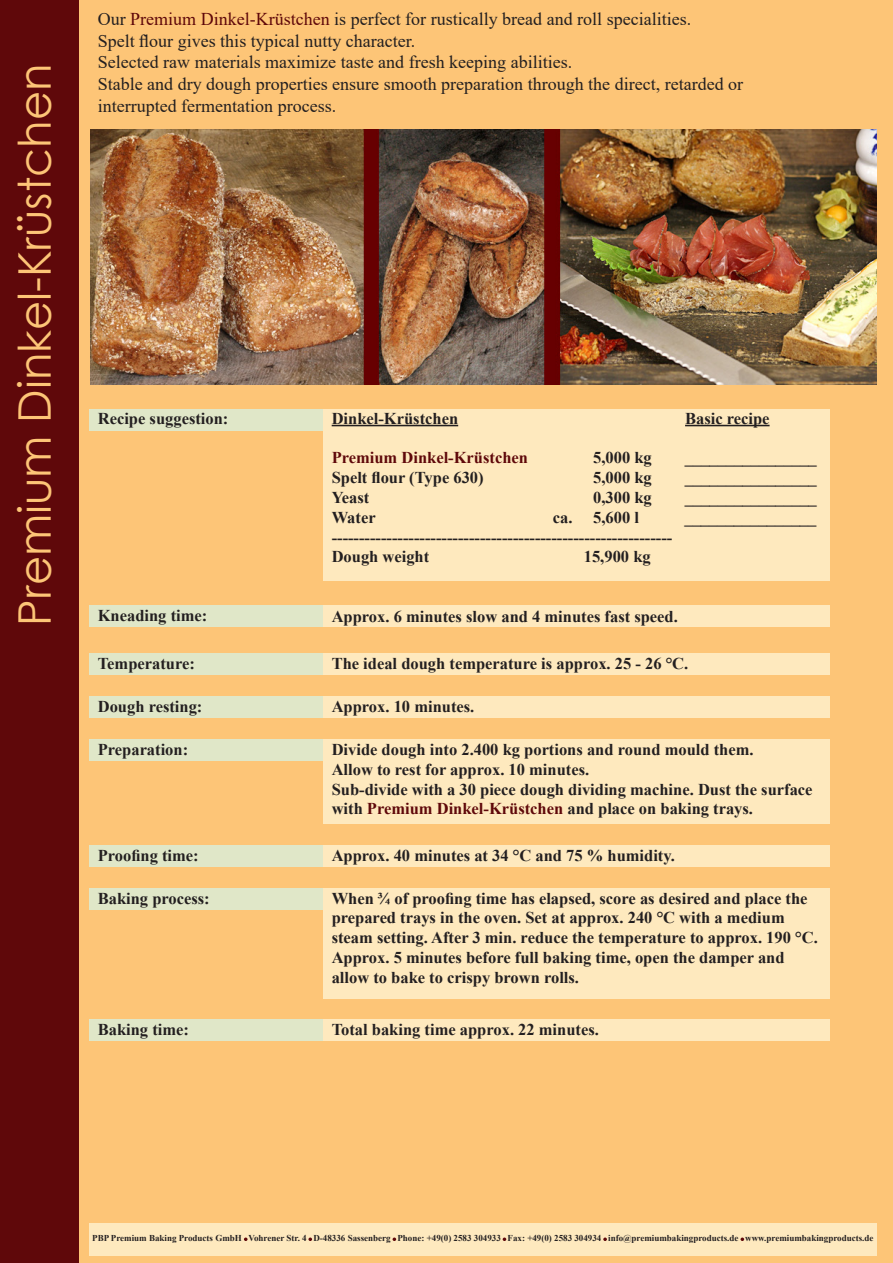
<style>
.page{position:relative;width:893px;height:1263px;background:#fff}
.page>*{position:absolute;margin:0;border:0;box-sizing:border-box;transform-origin:0 0}
.t1{font:45px "Century Gothic";color:#fdc577}
.t2{font:18px "Times New Roman";color:#231f20}
.t3{font:700 16.5px/19.8px "Times New Roman";color:#231f20}
.t4{font:700 16.5px "Times New Roman";color:#5f080a}
.t5{font:700 9px "Times New Roman";color:#231f20}
.s1{color:#5f080a}
</style>
<div class="page">
<div style="left:77px;top:0;width:816px;height:1263px;background:#fdc577"></div>
<div style="left:89px;top:697px;width:234px;height:21px;background:#e0e7c8"></div>
<div style="left:323px;top:606px;width:506px;height:21px;background:#fee9be"></div>
<div style="left:323px;top:697px;width:506px;height:21px;background:#fee9be"></div>
<div style="left:89px;top:654px;width:234px;height:21px;background:#e0e7c8"></div>
<div style="left:323px;top:654px;width:506px;height:21px;background:#fee9be"></div>
<div style="left:89px;top:739px;width:234px;height:22px;background:#e0e7c8"></div>
<div style="left:323px;top:739px;width:506px;height:84px;background:#fee9be"></div>
<div style="left:89px;top:845px;width:234px;height:21px;background:#e0e7c8"></div>
<div style="left:323px;top:845px;width:506px;height:21px;background:#fee9be"></div>
<div style="left:89px;top:888px;width:234px;height:21px;background:#e0e7c8"></div>
<div style="left:323px;top:888px;width:506px;height:110px;background:#fee9be"></div>
<div style="left:89px;top:1020px;width:234px;height:21px;background:#e0e7c8"></div>
<div style="left:323px;top:1020px;width:506px;height:21px;background:#fee9be"></div>
<div style="left:0;top:0;width:79px;height:1263px;background:#5f080a"></div>
<img style="left:90px;top:130px;width:787px;height:255px">
<div style="left:89px;top:1223px;width:787px;height:32px;background:#fee9be"></div>
<svg style="left:244px;top:1237px;width:4px;height:4px"></svg>
<svg style="left:308px;top:1237px;width:4px;height:4px"></svg>
<svg style="left:393px;top:1237px;width:3px;height:4px"></svg>
<svg style="left:503px;top:1237px;width:3px;height:4px"></svg>
<svg style="left:603px;top:1237px;width:4px;height:4px"></svg>
<svg style="left:740px;top:1237px;width:4px;height:4px"></svg>
<div style="left:323px;top:410px;width:506px;height:171px;background:#fee9be"></div>
<hr style="left:332px;top:425px;width:126px;height:1px;background:#231f20">
<hr style="left:685px;top:425px;width:85px;height:1px;background:#231f20">
<div style="left:89px;top:410px;width:234px;height:21px;background:#e0e7c8"></div>
<div style="left:89px;top:606px;width:234px;height:21px;background:#e0e7c8"></div>
<p class="t1" style="left:3px;top:626px;width:563px;rotate:-90deg">Premium Dinkel-Krüstchen</p>
<p class="t2" style="left:98px;top:6px;width:595px">Our <span class="s1">Premium Dinkel-Krüstchen</span> is perfect for rustically bread and roll specialities.</p>
<p class="t2" style="left:98px;top:28px;width:319px">Spelt flour gives this typical nutty character.</p>
<p class="t2" style="left:98px;top:50px;width:476px">Selected raw materials maximize taste and fresh keeping abilities.</p>
<p class="t2" style="left:98px;top:71px;width:647px">Stable and dry dough properties ensure smooth preparation through the direct, retarded or</p>
<p class="t2" style="left:98px;top:93px;width:240px">interrupted fermentation process.</p>
<p class="t3" style="left:98px;top:408px;width:132px">Recipe suggestion:</p>
<p class="t3" style="left:98px;top:605px;width:111px">Kneading time:</p>
<p class="t3" style="left:332px;top:408px;width:128px">Dinkel-Krüstchen</p>
<p class="t3" style="left:685px;top:408px;width:86px">Basic recipe</p>
<p class="t4" style="left:332px;top:446px;width:198px">Premium Dinkel-Krüstchen</p>
<p class="t3" style="left:593px;top:447px;width:60px">5,000 kg</p>
<p class="t3" style="left:685px;top:447px;width:133px">________________</p>
<p class="t3" style="left:332px;top:467px;width:154px">Spelt flour (Type 630)</p>
<p class="t3" style="left:593px;top:467px;width:60px">5,000 kg</p>
<p class="t3" style="left:685px;top:467px;width:133px">________________</p>
<p class="t3" style="left:332px;top:487px;width:39px">Yeast</p>
<p class="t3" style="left:593px;top:487px;width:60px">0,300 kg</p>
<p class="t3" style="left:685px;top:487px;width:133px">________________</p>
<p class="t3" style="left:332px;top:507px;width:45px">Water</p>
<p class="t3" style="left:553px;top:507px;width:88px">ca. 5,600 l</p>
<p class="t3" style="left:684px;top:507px;width:133px">________________</p>
<p class="t3" style="left:332px;top:527px;width:342px">--------------------------------------------------------------</p>
<p class="t3" style="left:332px;top:546px;width:99px">Dough weight</p>
<p class="t3" style="left:584px;top:546px;width:68px">15,900 kg</p>
<p class="t3" style="left:332px;top:606px;width:348px">Approx. 6 minutes slow and 4 minutes fast speed.</p>
<p class="t3" style="left:98px;top:653px;width:99px">Temperature:</p>
<p class="t3" style="left:332px;top:653px;width:358px">The ideal dough temperature is approx. 25 - 26 °C.</p>
<p class="t3" style="left:98px;top:696px;width:106px">Dough resting:</p>
<p class="t3" style="left:332px;top:696px;width:144px">Approx. 10 minutes.</p>
<p class="t3" style="left:98px;top:739px;width:92px">Preparation:</p>
<p class="t3" style="left:332px;top:739px;width:423px">Divide dough into 2.400 kg portions and round mould them.</p>
<p class="t3" style="left:332px;top:759px;width:259px">Allow to rest for approx. 10 minutes.</p>
<p class="t3" style="left:332px;top:779px;width:482px">Sub-divide with a 30 piece dough dividing machine. Dust the surface with <span class="s1">Premium Dinkel-Krüstchen</span> and place on baking trays.</p>
<p class="t3" style="left:98px;top:845px;width:102px">Proofing time:</p>
<p class="t3" style="left:332px;top:845px;width:345px">Approx. 40 minutes at 34 °C and 75 % humidity.</p>
<p class="t3" style="left:98px;top:888px;width:114px">Baking process:</p>
<p class="t3" style="left:332px;top:888px;width:488px">When ¾ of proofing time has elapsed, score as desired and place the prepared trays in the oven. Set at approx. 240 °C with a medium steam setting. After 3 min. reduce the temperature to approx. 190 °C.<br>Approx. 5 minutes before full baking time, open the damper and</p>
<p class="t3" style="left:332px;top:967px;width:249px">allow to bake to crispy brown rolls.</p>
<p class="t3" style="left:98px;top:1019px;width:93px">Baking time:</p>
<p class="t3" style="left:332px;top:1019px;width:269px">Total baking time approx. 22 minutes.</p>
<p class="t5" style="left:92px;top:1231px;width:783px">PBP Premium Baking Products GmbH Vohrener Str. 4 D-48336 Sassenberg Phone: +49(0) 2583 304933 Fax: +49(0) 2583 304934 info@premiumbakingproducts.de www.premiumbakingproducts.de</p>
</div>
